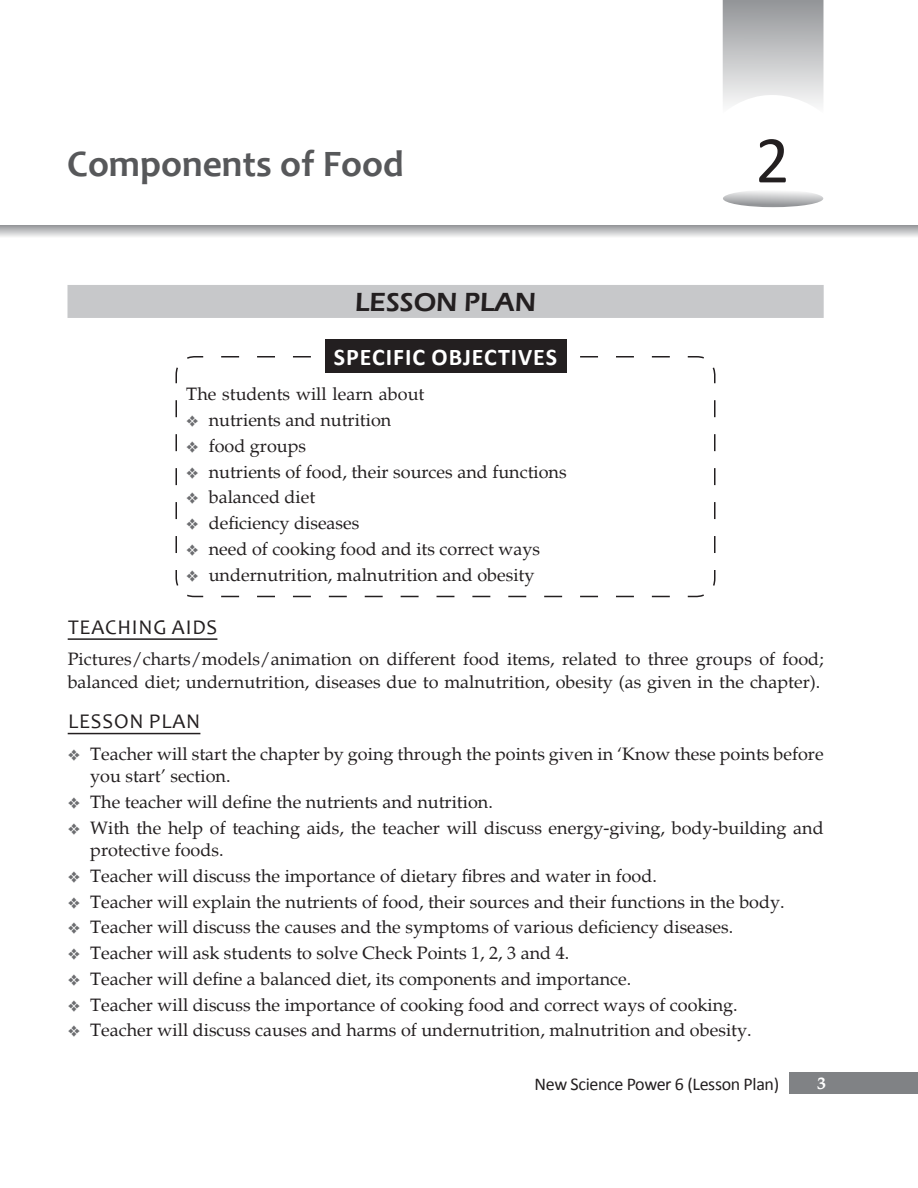
<style>
.page{position:relative;width:918px;height:1188px;background:#fff}
.page>*{position:absolute;margin:0;border:0;box-sizing:border-box;transform-origin:0 0}
.t1{font:67.5px "Calibri";color:#231f20}
.Chapter_Name{font:700 37.5px "Candara";color:#57585a}
.Lesson_plan{font:600 27px "Eras ITC";color:#231f20}
.Heading_1{font:700 24px "Calibri";letter-spacing:.04em;color:#fff}
.Heading_2{font:21px "Candara";letter-spacing:.04em;color:#231f20}
.Body{font:18px/22.5px "Palatino";color:#231f20}
.t2{font:18px "Calibri";letter-spacing:-.02em;color:#231f20}
.t3{font:700 18px "Palatino";color:#fff}
</style>
<div class="page">
<div style="left:790px;top:1072px;width:128px;height:22px;background:#808285"></div>
<svg style="left:723px;top:0;width:101px;height:105px;background:#c4c5c6"></svg>
<svg style="left:0;top:225px;width:918px;height:12px;background:#c3c4c5"></svg>
<svg style="left:723px;top:190px;width:100px;height:17px"></svg>
<hr style="left:68px;top:638px;width:149px;height:2px;background:#231f20">
<hr style="left:68px;top:733px;width:132px;height:1px;background:#231f20">
<svg style="left:175px;top:355px;width:541px;height:243px"></svg>
<div style="left:325px;top:339px;width:241px;height:34px;background:#231f20"></div>
<div style="left:68px;top:285px;width:756px;height:33px;background:#c7c8ca"></div>
<svg style="left:187px;top:415px;width:11px;height:12px"></svg>
<svg style="left:187px;top:441px;width:11px;height:12px"></svg>
<svg style="left:187px;top:467px;width:11px;height:11px"></svg>
<svg style="left:187px;top:493px;width:11px;height:11px"></svg>
<svg style="left:187px;top:518px;width:11px;height:12px"></svg>
<svg style="left:187px;top:544px;width:11px;height:12px"></svg>
<svg style="left:187px;top:570px;width:11px;height:11px"></svg>
<p class="Chapter_Name" style="left:67px;top:141px;width:338px">Components of Food</p>
<p class="t1" style="left:755px;top:118px;width:36px">2</p>
<p class="Lesson_plan" style="left:355px;top:287px;width:183px">LESSON PLAN</p>
<p class="Heading_1" style="left:334px;top:342px;width:225px">SPECIFIC OBJECTIVES</p>
<p class="Body" style="left:186px;top:384px;width:240px">The students will learn about</p>
<p class="Body" style="left:209px;top:409px;width:184px">nutrients and nutrition</p>
<p class="Body" style="left:209px;top:435px;width:99px">food groups</p>
<p class="Body" style="left:209px;top:461px;width:359px">nutrients of food, their sources and functions</p>
<p class="Body" style="left:209px;top:487px;width:108px">balanced diet</p>
<p class="Body" style="left:209px;top:512px;width:152px">deficiency diseases</p>
<p class="Body" style="left:209px;top:538px;width:333px">need of cooking food and its correct ways</p>
<p class="Body" style="left:209px;top:564px;width:327px">undernutrition, malnutrition and obesity</p>
<p class="Heading_2" style="left:68px;top:615px;width:151px">TEACHING AIDS</p>
<p class="Body" style="left:68px;top:648px;width:757px">Pictures/charts/models/animation on different food items, related to three groups of food; balanced diet; undernutrition, diseases due to malnutrition, obesity (as given in the chapter).</p>
<p class="Heading_2" style="left:68px;top:709px;width:134px">LESSON PLAN</p>
<p class="Body" style="left:90px;top:743px;width:735px">Teacher will start the chapter by going through the points given in ‘Know these points before you start’ section.</p>
<p class="Body" style="left:90px;top:791px;width:404px">The teacher will define the nutrients and nutrition.</p>
<p class="Body" style="left:90px;top:817px;width:735px">With the help of teaching aids, the teacher will discuss energy-giving, body-building and protective foods.</p>
<p class="Body" style="left:90px;top:865px;width:568px">Teacher will discuss the importance of dietary fibres and water in food.</p>
<p class="Body" style="left:90px;top:891px;width:696px">Teacher will explain the nutrients of food, their sources and their functions in the body.</p>
<p class="Body" style="left:90px;top:916px;width:645px">Teacher will discuss the causes and the symptoms of various deficiency diseases.</p>
<p class="Body" style="left:90px;top:942px;width:481px">Teacher will ask students to solve Check Points 1, 2, 3 and 4.</p>
<p class="Body" style="left:90px;top:968px;width:543px">Teacher will define a balanced diet, its components and importance.</p>
<p class="Body" style="left:90px;top:994px;width:649px">Teacher will discuss the importance of cooking food and correct ways of cooking.</p>
<p class="Body" style="left:90px;top:1019px;width:663px">Teacher will discuss causes and harms of undernutrition, malnutrition and obesity.</p>
<p class="t2" style="left:535px;top:1073px;width:246px">New Science Power 6 (Lesson Plan)</p>
<p class="t3" style="left:817px;top:1073px;width:10px">3</p>
</div>
